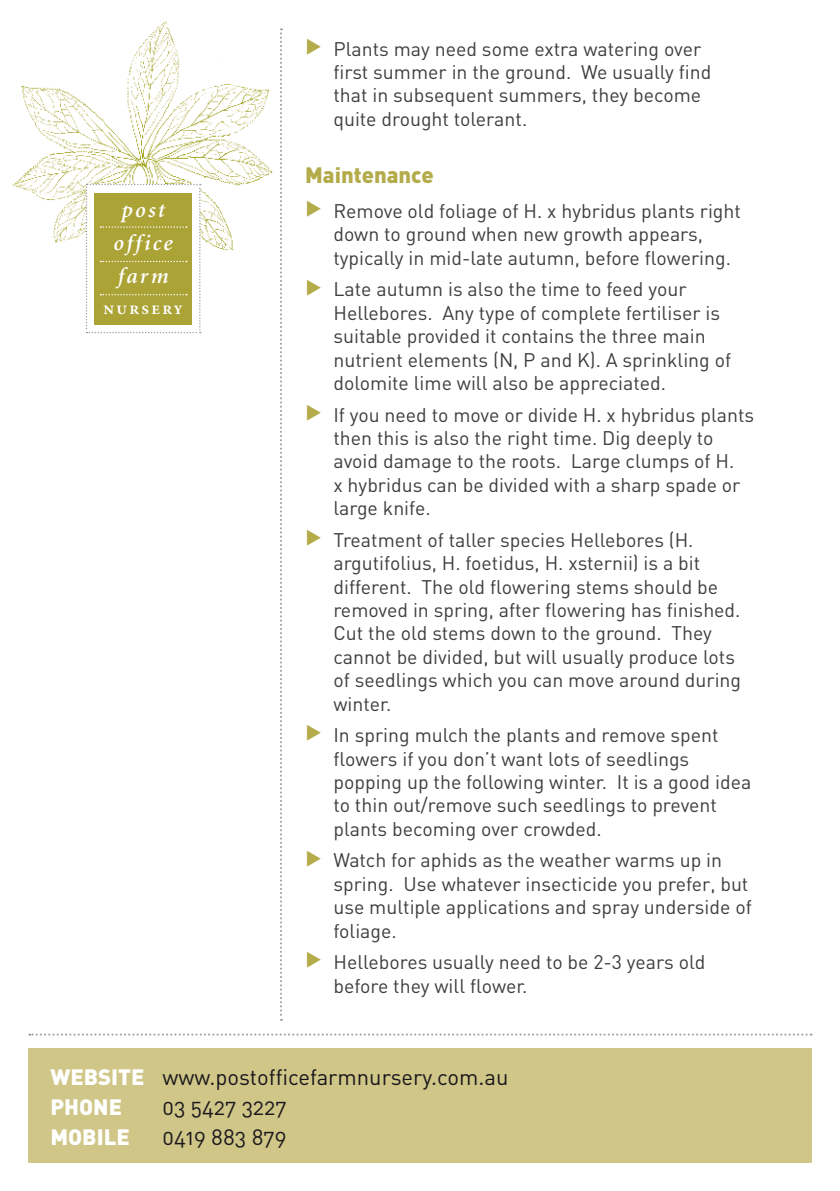
<style>
.page{position:relative;width:840px;height:1191px;background:#fff}
.page>*{position:absolute;margin:0;border:0;box-sizing:border-box;transform-origin:0 0}
.t1{font:italic 600 22.4px/33px "Minion";letter-spacing:.1em;color:#fff;text-align:center}
.t2{font:22px "DIN Regular Alternate";color:#1a171c}
.t3{font:900 22px "DIN";color:#b4ab4a}
.t4{font:900 22px "DIN";color:#fff}
.t5{font:19.6px/23.4px "DIN";color:#3e3e40}
.t6{font:18.8px "Minion Semibold SC";letter-spacing:.1em;color:#fff}
.s1{font-family:"DIN";font-weight:900;color:#fff}
</style>
<div class="page">
<img style="left:12px;top:21px;width:261px;height:230px">
<svg style="left:86px;top:184px;width:115px;height:149px"></svg>
<svg style="left:280px;top:28px;width:2px;height:992px"></svg>
<svg style="left:29px;top:1033px;width:782px;height:2px"></svg>
<div style="left:28px;top:1048px;width:783px;height:114px;background:#cfc688"></div>
<p class="t1" style="left:114px;top:194px;width:61px">post office farm</p>
<p class="t6" style="left:103px;top:298px;width:81px">nursery</p>
<p class="t5" style="left:333px;top:37px;width:379px">Plants may need some extra watering over first summer in the ground. We usually find that in subsequent summers, they become quite drought tolerant.</p>
<p class="t3" style="left:305px;top:160px;width:130px">Maintenance</p>
<p class="t5" style="left:333px;top:199px;width:409px">Remove old foliage of H. x hybridus plants right down to ground when new growth appears, typically in mid-late autumn, before flowering.</p>
<p class="t5" style="left:333px;top:277px;width:399px">Late autumn is also the time to feed your Hellebores. Any type of complete fertiliser is suitable provided it contains the three main nutrient elements (N, P and K). A sprinkling of dolomite lime will also be appreciated.</p>
<p class="t5" style="left:333px;top:402px;width:422px">If you need to move or divide H. x hybridus plants then this is also the right time. Dig deeply to avoid damage to the roots. Large clumps of H.<br>x hybridus can be divided with a sharp spade or large knife.</p>
<p class="t5" style="left:333px;top:527px;width:409px">Treatment of taller species Hellebores (H. argutifolius, H. foetidus, H. xsternii) is a bit different. The old flowering stems should be removed in spring, after flowering has finished.<br>Cut the old stems down to the ground. They cannot be divided, but will usually produce lots of seedlings which you can move around during winter.</p>
<p class="t5" style="left:333px;top:723px;width:419px">In spring mulch the plants and remove spent flowers if you don’t want lots of seedlings popping up the following winter. It is a good idea to thin out/remove such seedlings to prevent plants becoming over crowded.</p>
<p class="t5" style="left:333px;top:848px;width:419px">Watch for aphids as the weather warms up in spring. Use whatever insecticide you prefer, but use multiple applications and spray underside of foliage.</p>
<p class="t5" style="left:333px;top:950px;width:373px">Hellebores usually need to be 2-3 years old before they will flower.</p>
<p class="t2" style="left:50px;top:1063px;width:459px"><span class="s1">website</span> www.postofficefarmnursery.com.au</p>
<p class="t4" style="left:50px;top:1092px;width:73px">phone</p>
<p class="t2" style="left:162px;top:1093px;width:125px">03 5427 3227</p>
<p class="t4" style="left:50px;top:1122px;width:31px">MOBILE</p>
<p class="t2" style="left:162px;top:1123px;width:125px">0419 883 879</p>
</div>
